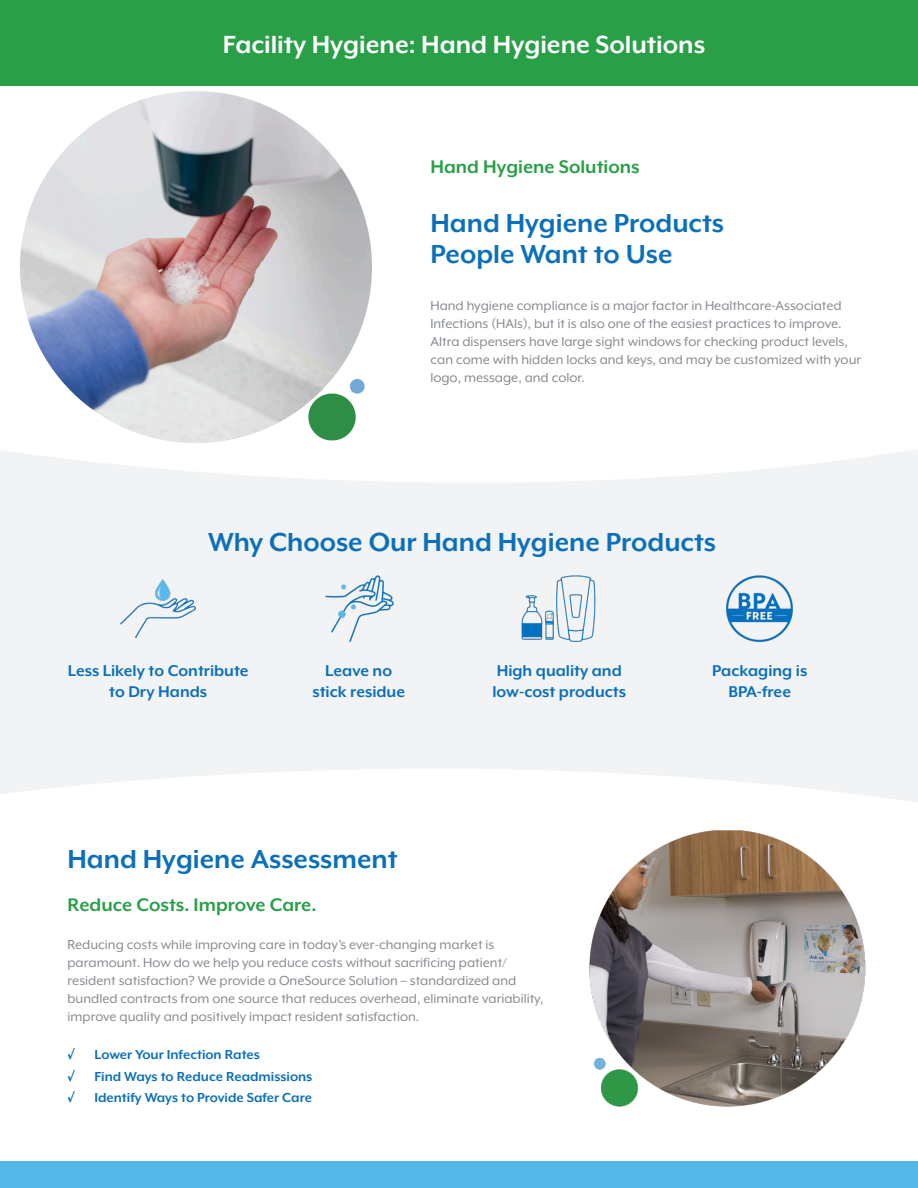
<style>
.page{position:relative;width:918px;height:1188px;background:#fff}
.page>*{position:absolute;margin:0;border:0;box-sizing:border-box;transform-origin:0 0}
.t1{font:700 30px/31.5px "Mr Eaves XL Mod OT";color:#0b70b9}
.t2{font:700 28.5px "Mr Eaves XL Mod OT";color:#fff}
.t3{font:700 21px "Mr Eaves XL Mod OT";color:#299f48}
.t4{font:700 18px/21.6px "Mr Eaves XL Mod OT";color:#0b70b9;text-align:center}
.t5{font:15px/18px "Mr Eaves XL Mod OT";color:#878b90}
.t6{font:700 15px "Mr Eaves XL Mod OT";color:#0b70b9}
.t7{font:900 15px "Mr Eaves XL Mod OT";color:#0b70b9}
</style>
<div class="page">
<svg style="left:0;top:382px;width:918px;height:347px;fill:#f2f3f4"></svg>
<div style="left:0;top:0;width:918px;height:86px;background:#299f48"></div>
<svg style="left:0;top:729px;width:918px;height:73px;fill:#f2f3f4"></svg>
<img style="left:518px;top:566px;width:82px;height:84px">
<img style="left:318px;top:566px;width:82px;height:84px">
<img style="left:117px;top:566px;width:82px;height:84px">
<img style="left:719px;top:566px;width:82px;height:84px">
<img style="left:589px;top:830px;width:277px;height:277px">
<img style="left:306px;top:378px;width:66px;height:65px">
<img style="left:20px;top:91px;width:352px;height:352px;border-radius:176px">
<div style="left:0;top:1161px;width:918px;height:27px;background:#54b9e9"></div>
<p class="t2" style="left:223px;top:29px;width:484px">Facility Hygiene: Hand Hygiene Solutions</p>
<p class="t3" style="left:430px;top:155px;width:211px">Hand Hygiene Solutions</p>
<p class="t1" style="left:430px;top:207px;width:295px">Hand Hygiene Products<br>People Want to Use</p>
<p class="t5" style="left:430px;top:297px;width:432px">Hand hygiene compliance is a major factor in Healthcare-Associated Infections (HAIs), but it is also one of the easiest practices to improve.<br>Altra dispensers have large sight windows for checking product levels, can come with hidden locks and keys, and may be customized with your logo, message, and color.</p>
<p class="t1" style="left:208px;top:526px;width:510px">Why Choose Our Hand Hygiene Products</p>
<p class="t4" style="left:68px;top:659px;width:182px">Less Likely to Contribute to Dry Hands</p>
<p class="t4" style="left:712px;top:659px;width:97px">Packaging is<br>BPA-free</p>
<p class="t4" style="left:312px;top:659px;width:94px">Leave no stick residue</p>
<p class="t4" style="left:492px;top:659px;width:135px;text-align:left">High quality and low-cost products</p>
<p class="t1" style="left:68px;top:843px;width:332px">Hand Hygiene Assessment</p>
<p class="t3" style="left:68px;top:893px;width:250px">Reduce Costs. Improve Care.</p>
<p class="t5" style="left:68px;top:935px;width:478px">Reducing costs while improving care in today’s ever-changing market is paramount. How do we help you reduce costs without sacrificing patient/ resident satisfaction? We provide a OneSource Solution – standardized and bundled contracts from one source that reduces overhead, eliminate variability, improve quality and positively impact resident satisfaction.</p>
<p class="t7" style="left:68px;top:1046px;width:9px">√</p>
<p class="t6" style="left:94px;top:1046px;width:167px">Lower Your Infection Rates</p>
<p class="t7" style="left:68px;top:1068px;width:9px">√</p>
<p class="t6" style="left:94px;top:1068px;width:219px">Find Ways to Reduce Readmissions</p>
<p class="t7" style="left:68px;top:1089px;width:9px">√</p>
<p class="t6" style="left:94px;top:1089px;width:219px">Identify Ways to Provide Safer Care</p>
</div>
